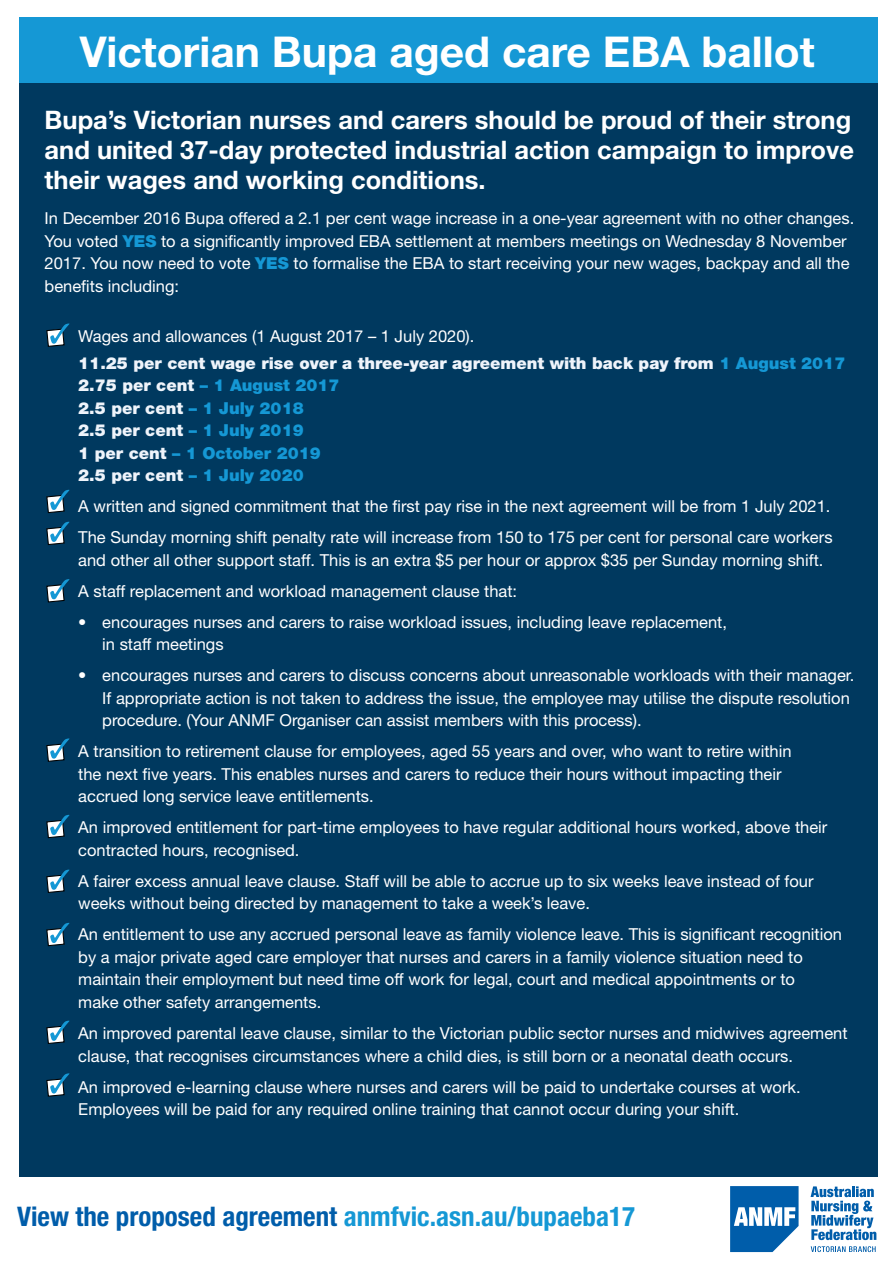
<style>
.page{position:relative;width:893px;height:1263px;background:#fff}
.page>*{position:absolute;margin:0;border:0;box-sizing:border-box;transform-origin:0 0}
.t1{font:700 42.6px "Helvetica Neue LT Std";color:#fff}
.t2{font:700 condensed 27px "Helvetica Neue LT Std";color:#005daa}
.t3{font:700 25.5px/30px "Helvetica Neue LT Std";color:#fff;text-align:justify}
.t4{font:16.5px/22.5px "Helvetica Neue LT Std";color:#fff}
.t5{font:900 16.5px/22.5px "Helvetica Neue LT Std";color:#eff4fb}
.s1{font-weight:900;color:#1598d5}
.s2{color:#1598d5}
</style>
<div class="page">
<div style="left:19px;top:17px;width:858px;height:1160px;background:#00395f"></div>
<div style="left:19px;top:17px;width:858px;height:66px;background:#1598d5"></div>
<svg style="left:46px;top:323px;width:23px;height:24px"></svg>
<svg style="left:46px;top:490px;width:23px;height:24px"></svg>
<svg style="left:46px;top:522px;width:23px;height:23px"></svg>
<svg style="left:46px;top:579px;width:23px;height:24px"></svg>
<svg style="left:46px;top:738px;width:23px;height:24px"></svg>
<svg style="left:46px;top:815px;width:23px;height:24px"></svg>
<svg style="left:46px;top:869px;width:23px;height:24px"></svg>
<svg style="left:46px;top:923px;width:23px;height:24px"></svg>
<svg style="left:46px;top:1020px;width:23px;height:24px"></svg>
<svg style="left:46px;top:1073px;width:23px;height:24px"></svg>
<svg style="left:730px;top:1186px;width:69px;height:66px"></svg>
<svg style="left:811px;top:1186px;width:65px;height:54px"></svg>
<svg style="left:811px;top:1246px;width:65px;height:6px"></svg>
<p class="t1" style="left:80px;top:26px;width:737px">Victorian Bupa aged care EBA ballot</p>
<p class="t3" style="left:45px;top:104px;width:811px">Bupa’s Victorian nurses and carers should be proud of their strong and united 37-day protected industrial action campaign to improve their wages and working conditions.</p>
<p class="t4" style="left:45px;top:207px;width:811px">In December 2016 Bupa offered a 2.1 per cent wage increase in a one-year agreement with no other changes.<br>You voted <span class="s1">YES</span> to a significantly improved EBA settlement at members meetings on Wednesday 8 November 2017. You now need to vote <span class="s1">YES</span> to formalise the EBA to start receiving your new wages, backpay and all the benefits including:</p>
<p class="t4" style="left:78px;top:325px;width:398px">Wages and allowances (1 August 2017 – 1 July 2020).</p>
<p class="t5" style="left:78px;top:352px;width:769px">11.25 per cent wage rise over a three-year agreement with back pay from <span class="s2">1 August 2017<br></span>2.75 per cent <span class="s2">– 1 August 2017<br></span>2.5 per cent <span class="s2">– 1 July 2018<br></span>2.5 per cent <span class="s2">– 1 July 2019<br></span>1 per cent <span class="s2">– 1 October 2019<br></span>2.5 per cent <span class="s2">– 1 July 2020</span></p>
<p class="t4" style="left:78px;top:495px;width:754px">A written and signed commitment that the first pay rise in the next agreement will be from 1 July 2021.</p>
<p class="t4" style="left:78px;top:526px;width:756px">The Sunday morning shift penalty rate will increase from 150 to 175 per cent for personal care workers and other all other support staff. This is an extra $5 per hour or approx $35 per Sunday morning shift.</p>
<p class="t4" style="left:78px;top:580px;width:440px">A staff replacement and workload management clause that:</p>
<p class="t4" style="left:102px;top:611px;width:626px;text-indent:-24px">• encourages nurses and carers to raise workload issues, including leave replacement, in staff meetings</p>
<p class="t4" style="left:102px;top:664px;width:754px;text-indent:-24px">• encourages nurses and carers to discuss concerns about unreasonable workloads with their manager.<br>If appropriate action is not taken to address the issue, the employee may utilise the dispute resolution procedure. (Your ANMF Organiser can assist members with this process).</p>
<p class="t4" style="left:78px;top:740px;width:715px">A transition to retirement clause for employees, aged 55 years and over, who want to retire within the next five years. This enables nurses and carers to reduce their hours without impacting their accrued long service leave entitlements.</p>
<p class="t4" style="left:78px;top:816px;width:751px">An improved entitlement for part-time employees to have regular additional hours worked, above their contracted hours, recognised.</p>
<p class="t4" style="left:78px;top:870px;width:737px">A fairer excess annual leave clause. Staff will be able to accrue up to six weeks leave instead of four weeks without being directed by management to take a week’s leave.</p>
<p class="t4" style="left:78px;top:923px;width:765px">An entitlement to use any accrued personal leave as family violence leave. This is significant recognition by a major private aged care employer that nurses and carers in a family violence situation need to maintain their employment but need time off work for legal, court and medical appointments or to<br>make other safety arrangements.</p>
<p class="t4" style="left:78px;top:1022px;width:771px">An improved parental leave clause, similar to the Victorian public sector nurses and midwives agreement clause, that recognises circumstances where a child dies, is still born or a neonatal death occurs.</p>
<p class="t4" style="left:78px;top:1075px;width:724px">An improved e-learning clause where nurses and carers will be paid to undertake courses at work.<br>Employees will be paid for any required online training that cannot occur during your shift.</p>
<p class="t2" style="left:17px;top:1199px;width:619px">View the proposed agreement <span class="s2">anmfvic.asn.au/bupaeba17</span></p>
</div>
